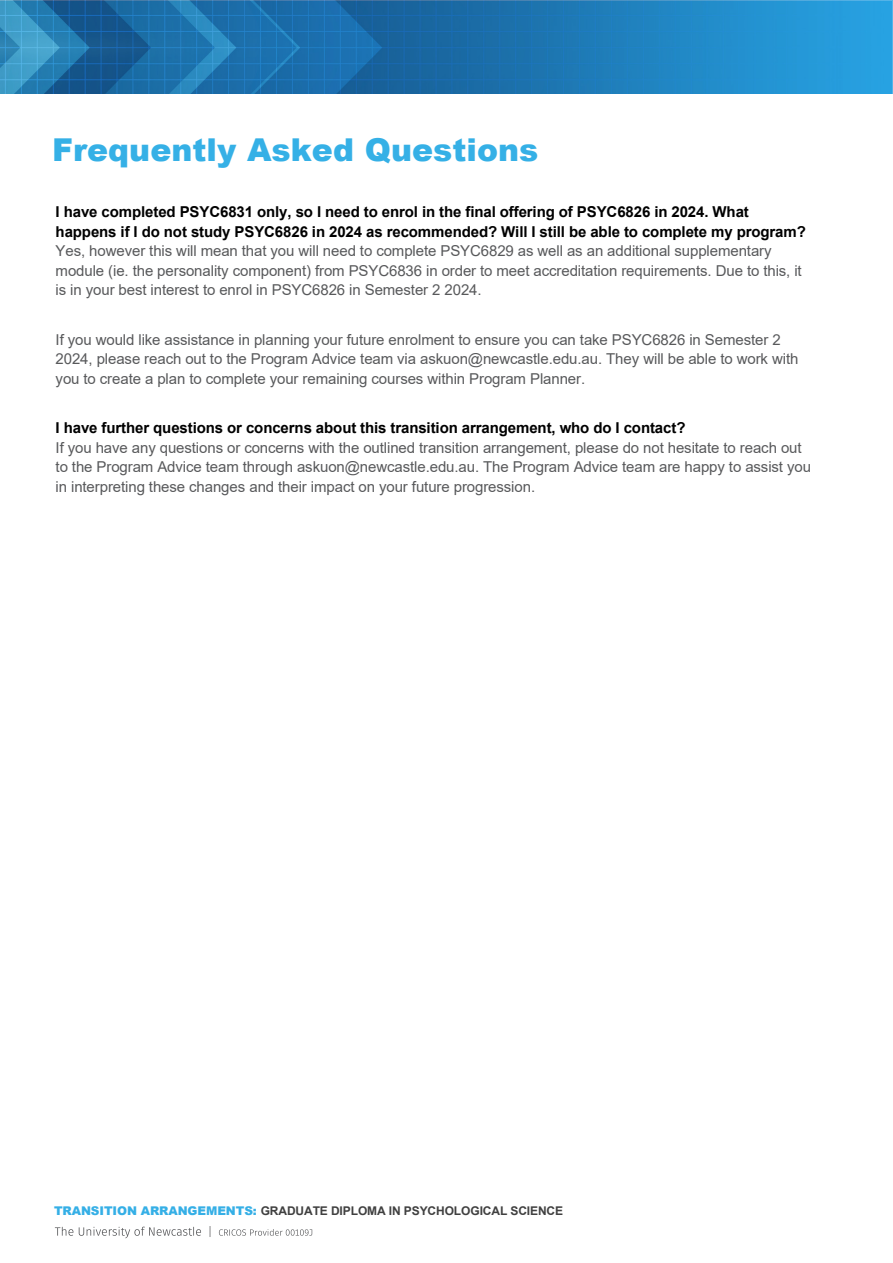
<style>
.page{position:relative;width:893px;height:1263px;background:#fff}
.page>*{position:absolute;margin:0;border:0;box-sizing:border-box;transform-origin:0 0}
.t1{font:900 31.5px "Arial";color:#35b0e6}
.t2{font:15px/19.5px "Arial";letter-spacing:-.005em;color:#58595b}
.t3{font:15px/19.5px "Arial";letter-spacing:-.005em;color:#58595b}
.t4{font:700 15px "Arial";letter-spacing:-.005em;color:#000}
.t5{font:700 12px "Arial";letter-spacing:-.01em;color:#404040}
.s1{font-weight:700;color:#000}
.s2{font-style:inherit}
.s3{font-weight:900;color:#35afe6}
</style>
<div class="page">
<img style="left:1px;top:1px;width:891px;height:93px">
<svg style="left:55px;top:1226px;width:257px;height:12px"></svg>
<h1 class="t1" style="left:52px;top:127px;width:488px">Frequently Asked Questions</h1>
<p class="t3" style="left:56px;top:202px;width:752px"><span class="s1">I have completed PSYC6831 only, so I need to enrol in the final offering of PSYC6826 in 2024. What happens if I do not study PSYC6826 in 2024 as recommended?</span> <span class="s1">Will I still be able to complete my program</span><span class="s1">?<br></span><span class="s2">Yes, however t</span>his will mean that you will need to complete PSYC6829 as well as an additional supplementary module (ie. the personality component) from PSYC6836 in order to meet accreditation requirements. Due to this, it is in your best interest to enrol in PSYC6826 in Semester 2 2024.</p>
<p class="t2" style="left:56px;top:330px;width:744px">If you would like assistance in planning your future enrolment <span class="s2">to ensure you can take PSYC6826 in Semester 2<br>2024</span>, please reach out to the Program Advice team via askuon@newcastle.edu.au. They will be able to work with you to create a plan to complete your remaining courses within Program Planner.</p>
<p class="t4" style="left:56px;top:418px;width:631px">I have further questions or concerns about this transition arrangement, who do I contact?</p>
<p class="t2" style="left:56px;top:438px;width:757px">If you have any questions or concerns with the outlined transition arrangement, please do not hesitate to reach out to the Program Advice team through askuon@newcastle.edu.au. The Program Advice team are happy to assist you in interpreting these changes and their impact on your future progression.</p>
<p class="t5" style="left:54px;top:1202px;width:511px"><span class="s3">TRANSITION ARRANGEMENTS:</span> GRADUATE DIPLOMA IN PSYCHOLOGICAL SCIENCE</p>
</div>
